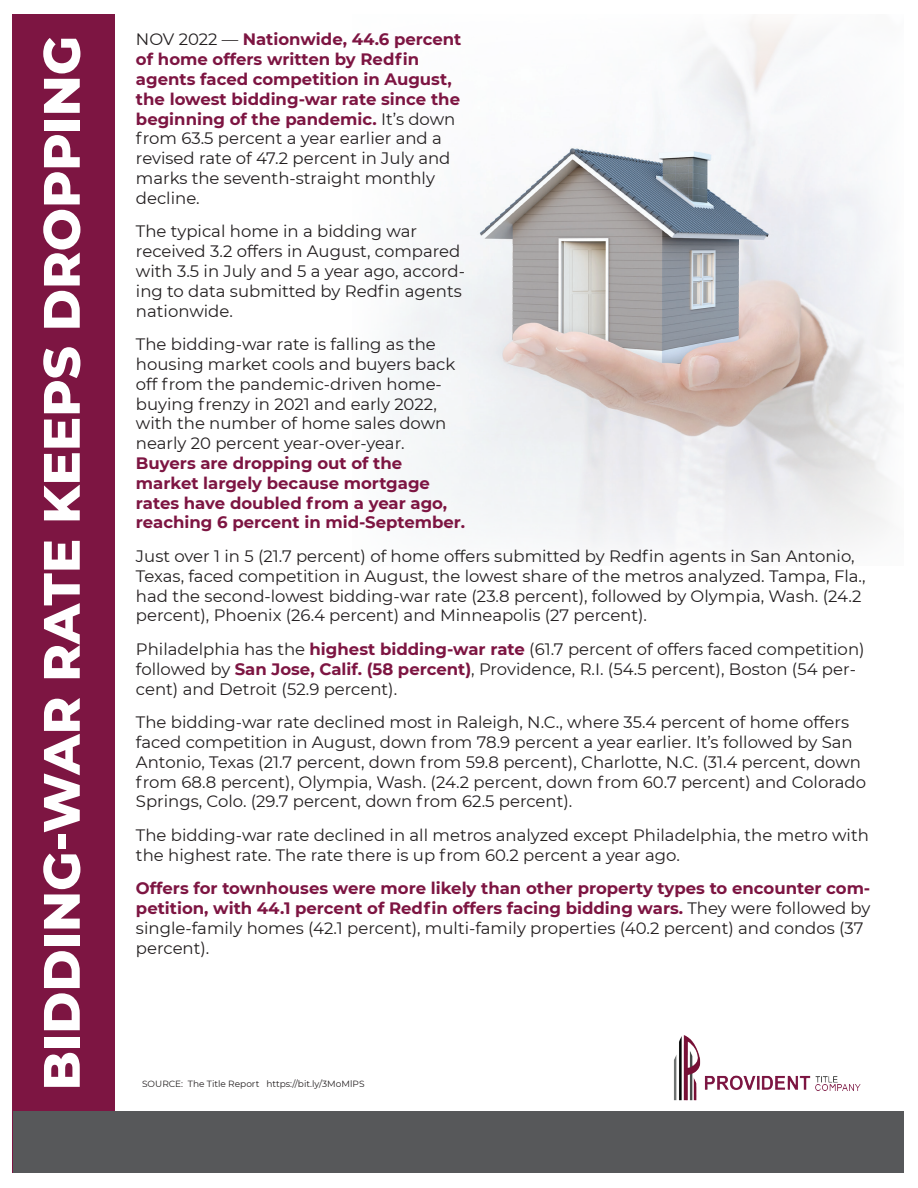
<style>
.page{position:relative;width:918px;height:1188px;background:#fff}
.page>*{position:absolute;margin:0;border:0;box-sizing:border-box;transform-origin:0 0}
.t1{font:800 51.15px "Montserrat";color:#fff}
.t2{font:16.5px/19.8px "Montserrat";color:#231f20}
.t3{font:700 16.5px/19.8px "Montserrat";color:#7d1542}
.t4{font:9px "Montserrat";color:#231f20}
.s1{font-weight:400;color:#231f20}
.s2{font-weight:700;color:#7d1542}
</style>
<div class="page">
<img style="left:396px;top:19px;width:495px;height:532px">
<div style="left:13px;top:14px;width:102px;height:1159px;background:#7d1542"></div>
<div style="left:13px;top:1111px;width:891px;height:62px;background:#57585a"></div>
<img style="left:674px;top:1035px;width:187px;height:66px">
<h1 class="t1" style="left:24px;top:1090px;width:1056px;rotate:-90deg">BIDDING-WAR RATE KEEPS DROPPING</h1>
<p class="t3" style="left:136px;top:29px;width:327px"><span class="s1">NOV 2022 —</span> Nationwide, 44.6 percent of home offers written by Redfin agents faced competition in August, the lowest bidding-war rate since the beginning of the pandemic. <span class="s1">It’s down from 63.5 percent a year earlier and a revised rate of 47.2 percent in July and marks the seventh-straight monthly decline.</span></p>
<p class="t2" style="left:136px;top:221px;width:331px">The typical home in a bidding war received 3.2 offers in August, compared with 3.5 in July and 5 a year ago, accord&shy;ing to data submitted by Redfin agents nationwide.</p>
<p class="t2" style="left:136px;top:334px;width:321px">The bidding-war rate is falling as the housing market cools and buyers back off from the pandemic-driven home&shy;buying frenzy in 2021 and early 2022, with the number of home sales down nearly 20 percent year-over-year.</p>
<p class="t3" style="left:136px;top:452px;width:331px">Buyers are dropping out of the market largely because mortgage rates have doubled from a year ago, reaching 6 percent in mid-September.</p>
<p class="t2" style="left:136px;top:546px;width:731px">Just over 1 in 5 (21.7 percent) of home offers submitted by Redfin agents in San Antonio, Texas, faced competition in August, the lowest share of the metros analyzed. Tampa, Fla., had the second-lowest bidding-war rate (23.8 percent), followed by Olympia, Wash. (24.2 percent), Phoenix (26.4 percent) and Minneapolis (27 percent).</p>
<p class="t2" style="left:136px;top:639px;width:730px">Philadelphia has the <span class="s2">highest bidding-war rate</span> (61.7 percent of offers faced competition) followed by <span class="s2">San Jose, Calif. (58 percent)</span>, Providence, R.I. (54.5 percent), Boston (54 per&shy;cent) and Detroit (52.9 percent).</p>
<p class="t2" style="left:136px;top:712px;width:732px">The bidding-war rate declined most in Raleigh, N.C., where 35.4 percent of home offers faced competition in August, down from 78.9 percent a year earlier. It’s followed by San Antonio, Texas (21.7 percent, down from 59.8 percent), Charlotte, N.C. (31.4 percent, down from 68.8 percent), Olympia, Wash. (24.2 percent, down from 60.7 percent) and Colorado Springs, Colo. (29.7 percent, down from 62.5 percent).</p>
<p class="t2" style="left:136px;top:825px;width:734px">The bidding-war rate declined in all metros analyzed except Philadelphia, the metro with the highest rate. The rate there is up from 60.2 percent a year ago.</p>
<p class="t3" style="left:136px;top:878px;width:736px">Offers for townhouses were more likely than other property types to encounter com&shy;petition, with 44.1 percent of Redfin offers facing bidding wars. <span class="s1">They were followed by single-family homes (42.1 percent), multi-family properties (40.2 percent) and condos (37 percent).</span></p>
<p class="t4" style="left:142px;top:1078px;width:224px">SOURCE: The Title Report https://bit.ly/3MoMlPS</p>
</div>
